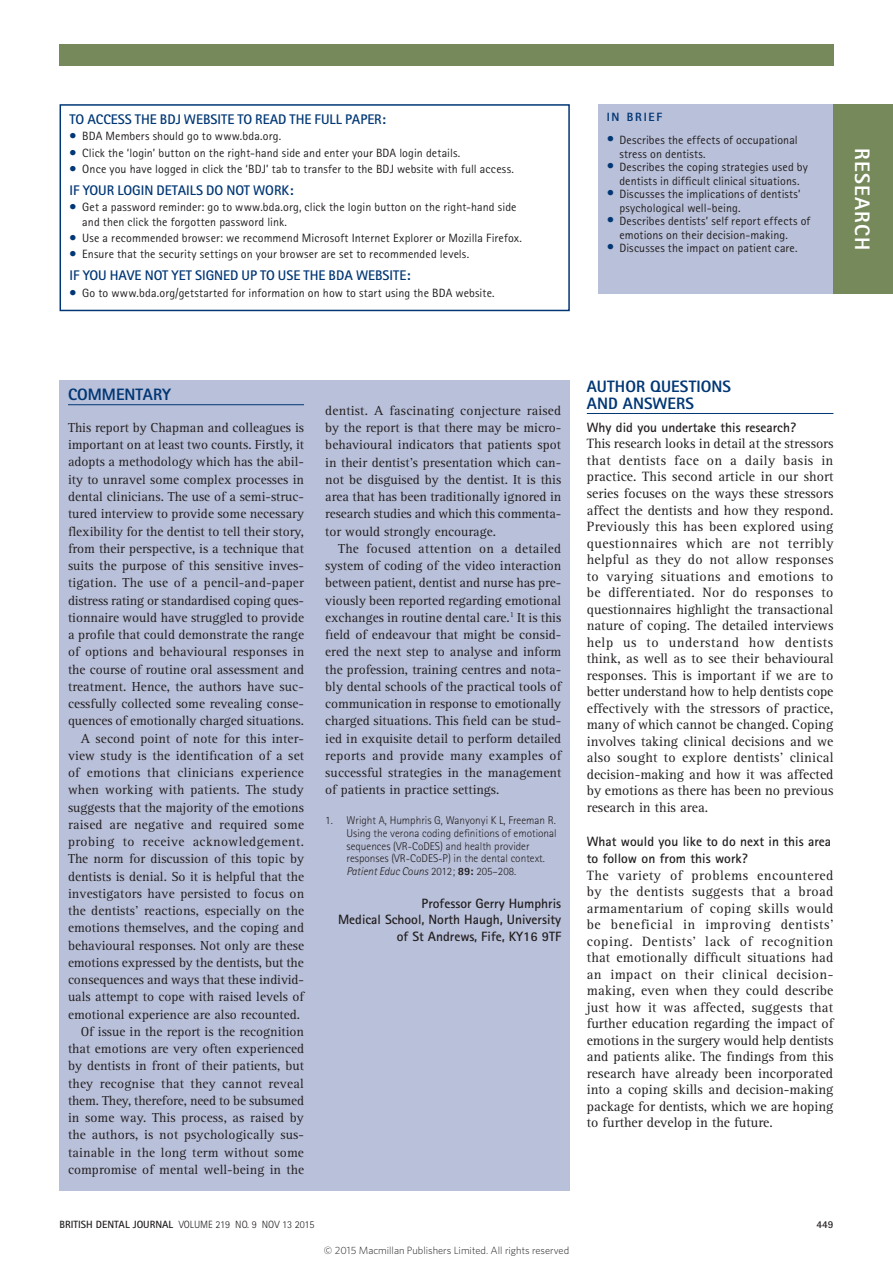
<style>
.page{position:relative;width:893px;height:1263px;background:#fff}
.page>*{position:absolute;margin:0;border:0;box-sizing:border-box;transform-origin:0 0}
.t1{font:800 21px "Rotis Sans Serif Std";letter-spacing:.055em;color:#fff}
.Q_A_head{font:800 16.5px/17.2px "Rotis Sans Serif Std";color:#013775}
.crosshead_1{font:800 16.5px "Rotis Sans Serif Std";color:#013775}
.t2{font:13.95px/16.5px "Rotis Serif Std";color:#231f20;text-align:justify}
.t3{font:700 13.95px "Rotis Sans Serif Std";color:#013775}
.body{font:13.5px/17.2px "Rotis Serif Std";color:#231f20;text-align:justify}
.body_fullout{font:13.5px/17.2px "Rotis Serif Std";letter-spacing:-.005em;color:#231f20;text-align:justify}
.Q_A_Q{font:700 13.5px/17.2px "Rotis Sans Serif Std";color:#231f20}
.commentary_-_author{font:700 13.5px/16.5px "Rotis Sans Serif Std";color:#231f20;text-align:right}
.t4{font:12px/14.2px "Rotis Sans Serif Std 3";letter-spacing:.01em;color:#231f20}
.in_brief{font:12px/13.5px "Rotis Sans Serif Std";letter-spacing:.01em;color:#231f20}
.t5{font:800 12px "Rotis Sans Serif Std";letter-spacing:.15em;color:#013775}
.references{font:300 11.25px/12.8px "Rotis Sans Serif Std";color:#231f20}
.t6{font:300 10.5px "Whitney";color:#231f20}
.page_footer{font:300 10.5px "Rotis Sans Serif Std";color:#231f20}
.page_footer-2{font:700 10.5px "Rotis Sans Serif Std";color:#231f20}
.s1{color:#013775}
.s2{font-size:15px;color:#013775}
.s3{font-style:italic}
.s4{font-weight:800}
.s5{font-weight:700}
</style>
<div class="page">
<div style="left:598px;top:104px;width:295px;height:190px;background:#b9c0d9"></div>
<div style="left:833px;top:104px;width:60px;height:190px;background:#76895b"></div>
<div style="left:60px;top:104px;width:510px;height:207px;border:2px solid #013775"></div>
<div style="left:59px;top:45px;width:774px;height:21px;background:#76895b"></div>
<div style="left:60px;top:380px;width:510px;height:811px;background:#b9c0d9"></div>
<hr style="left:68px;top:404px;width:236px;height:1px;background:#013775">
<hr style="left:587px;top:413px;width:246px;height:1px;background:#013775">
<p class="t3" style="left:70px;top:110px;width:318px">TO ACCESS THE BDJ WEBSITE TO READ THE FULL PAPER:</p>
<p class="t5" style="left:607px;top:109px;width:57px">IN BRIEF</p>
<p class="t4" style="left:70px;top:129px;width:213px"><span class="s1">•</span> BDA Members should go to www.bda.org.</p>
<p class="t4" style="left:70px;top:145px;width:392px"><span class="s1">•</span> Click the ‘login’ button on the right-hand side and enter your BDA login details.</p>
<p class="t4" style="left:70px;top:162px;width:446px"><span class="s1">•</span> Once you have logged in click the ‘BDJ’ tab to transfer to the BDJ website with full access.</p>
<p class="t3" style="left:70px;top:181px;width:225px">IF YOUR LOGIN DETAILS DO NOT WORK:</p>
<p class="t4" style="left:82px;top:200px;width:436px;text-indent:-13px"><span class="s1">•</span> Get a password reminder: go to www.bda.org, click the login button on the right-hand side and then click the forgotten password link.</p>
<p class="t4" style="left:70px;top:231px;width:454px"><span class="s1">•</span> Use a recommended browser: we recommend Microsoft Internet Explorer or Mozilla Firefox.</p>
<p class="t4" style="left:70px;top:247px;width:401px"><span class="s1">•</span> Ensure that the security settings on your browser are set to recommended levels.</p>
<p class="t3" style="left:70px;top:267px;width:342px">IF YOU HAVE NOT YET SIGNED UP TO USE THE BDA WEBSITE:</p>
<p class="t4" style="left:70px;top:285px;width:427px"><span class="s1">•</span> Go to www.bda.org/getstarted for information on how to start using the BDA website.</p>
<p class="in_brief" style="left:607px;top:133px;width:193px"><span class="s2">•</span> Describes the effects of occupational</p>
<p class="in_brief" style="left:619px;top:147px;width:88px">stress on dentists.</p>
<p class="in_brief" style="left:607px;top:160px;width:203px;text-align:center"><span class="s2">•</span> Describes the coping strategies used by dentists in difficult clinical situations.</p>
<p class="in_brief" style="left:619px;top:187px;width:183px;text-indent:-13px"><span class="s2">•</span> Discusses the implications of dentists’ psychological well-being.</p>
<p class="in_brief" style="left:619px;top:214px;width:192px;text-indent:-13px"><span class="s2">•</span> Describes dentists’ self report effects of emotions on their decision-making.</p>
<p class="in_brief" style="left:607px;top:241px;width:192px"><span class="s2">•</span> Discusses the impact on patient care.</p>
<h1 class="t1" style="left:876px;top:148px;width:103px;rotate:90deg">RESEARCH</h1>
<p class="crosshead_1" style="left:68px;top:384px;width:104px">COMMENTARY</p>
<p class="body_fullout" style="left:68px;top:419px;width:238px">This report by Chapman and colleagues is important on at least two counts. Firstly, it adopts a methodology which has the abil&shy;ity to unravel some complex processes in dental clinicians. The use of a semi-struc&shy;tured interview to provide some necessary flexibility for the dentist to tell their story, from their perspective, is a technique that suits the purpose of this sensitive inves&shy;tigation. The use of a pencil-and-paper distress rating or standardised coping ques&shy;tionnaire would have struggled to provide a profile that could demonstrate the range of options and behavioural responses in the course of routine oral assessment and treatment. Hence, the authors have suc&shy;cessfully collected some revealing conse&shy;quences of emotionally charged situations.</p>
<p class="body" style="left:68px;top:730px;width:238px;text-indent:13px">A second point of note for this inter&shy;view study is the identification of a set of emotions that clinicians experience when working with patients. The study suggests that the majority of the emotions raised are negative and required some probing to receive acknowledgement.<br>The norm for discussion of this topic by dentists is denial. So it is helpful that the investigators have persisted to focus on the dentists’ reactions, especially on the emotions themselves, and the coping and behavioural responses. Not only are these emotions expressed by the dentists, but the consequences and ways that these individ&shy;uals attempt to cope with raised levels of emotional experience are also recounted.</p>
<p class="body" style="left:68px;top:1023px;width:238px;text-indent:13px">Of issue in the report is the recognition that emotions are very often experienced by dentists in front of their patients, but they recognise that they cannot reveal them. They, therefore, need to be subsumed in some way. This process, as raised by the authors, is not psychologically sus&shy;tainable in the long term without some compromise of mental well-being in the</p>
<p class="body" style="left:325px;top:402px;width:238px">dentist. A fascinating conjecture raised by the report is that there may be micro&shy;behavioural indicators that patients spot in their dentist’s presentation which can&shy;not be disguised by the dentist. It is this area that has been traditionally ignored in research studies and which this commenta&shy;tor would strongly encourage.</p>
<p class="body" style="left:325px;top:540px;width:238px;text-indent:13px">The focused attention on a detailed system of coding of the video interaction between patient, dentist and nurse has pre&shy;viously been reported regarding emotional exchanges in routine dental care.<sup>1</sup> It is this field of endeavour that might be consid&shy;ered the next step to analyse and inform the profession, training centres and nota&shy;bly dental schools of the practical tools of communication in response to emotionally charged situations. This field can be stud&shy;ied in exquisite detail to perform detailed reports and provide many examples of successful strategies in the management of patients in practice settings.</p>
<p class="references" style="left:347px;top:814px;width:212px;text-indent:-21px">1. Wright A, Humphris G, Wanyonyi K L, Freeman R.<br>Using the verona coding definitions of emotional sequences (VR-CoDES) and health provider responses (VR-CoDES‑P) in the dental context.<br><span class="s3">Patient Educ Couns</span> 2012; <span class="s4">89:</span> 205–208.</p>
<p class="commentary_-_author" style="left:422px;top:895px;width:141px">Professor Gerry Humphris</p>
<p class="commentary_-_author" style="left:338px;top:911px;width:225px">Medical School, North Haugh, University of St Andrews, Fife, KY16 9TF</p>
<p class="Q_A_head" style="left:587px;top:377px;width:146px">AUTHOR QUESTIONS<br>AND ANSWERS</p>
<p class="Q_A_Q" style="left:587px;top:418px;width:211px">Why did you undertake this research?</p>
<p class="t2" style="left:587px;top:436px;width:248px">This research looks in detail at the stressors that dentists face on a daily basis in practice. This second article in our short series focuses on the ways these stressors affect the dentists and how they respond.<br>Previously this has been explored using questionnaires which are not terribly helpful as they do not allow responses to varying situations and emotions to be differentiated. Nor do responses to questionnaires highlight the transactional nature of coping. The detailed interviews help us to understand how dentists think, as well as to see their behavioural responses. This is important if we are to better understand how to help dentists cope effectively with the stressors of practice, many of which cannot be changed. Coping involves taking clinical decisions and we also sought to explore dentists’ clinical decision-making and how it was affected by emotions as there has been no previous research in this area.</p>
<p class="Q_A_Q" style="left:587px;top:832px;width:246px">What would you like to do next in this area to follow on from this work?</p>
<p class="t2" style="left:587px;top:867px;width:248px">The variety of problems encountered by the dentists suggests that a broad armamentarium of coping skills would be beneficial in improving dentists’ coping. Dentists’ lack of recognition that emotionally difficult situations had an impact on their clinical decision&shy;making, even when they could describe just how it was affected, suggests that further education regarding the impact of emotions in the surgery would help dentists and patients alike. The findings from this research have already been incorporated into a coping skills and decision-making package for dentists, which we are hoping to further develop in the future.</p>
<p class="page_footer" style="left:60px;top:1218px;width:257px"><span class="s5">BRITISH DENTAL JOURNAL</span> VOLUME 219 NO. 9 NOV 13 2015</p>
<p class="page_footer-2" style="left:816px;top:1217px;width:18px">449</p>
<p class="t6" style="left:324px;top:1243px;width:247px">© 2015 Macmillan Publishers Limited. All rights reserved</p>
</div>
